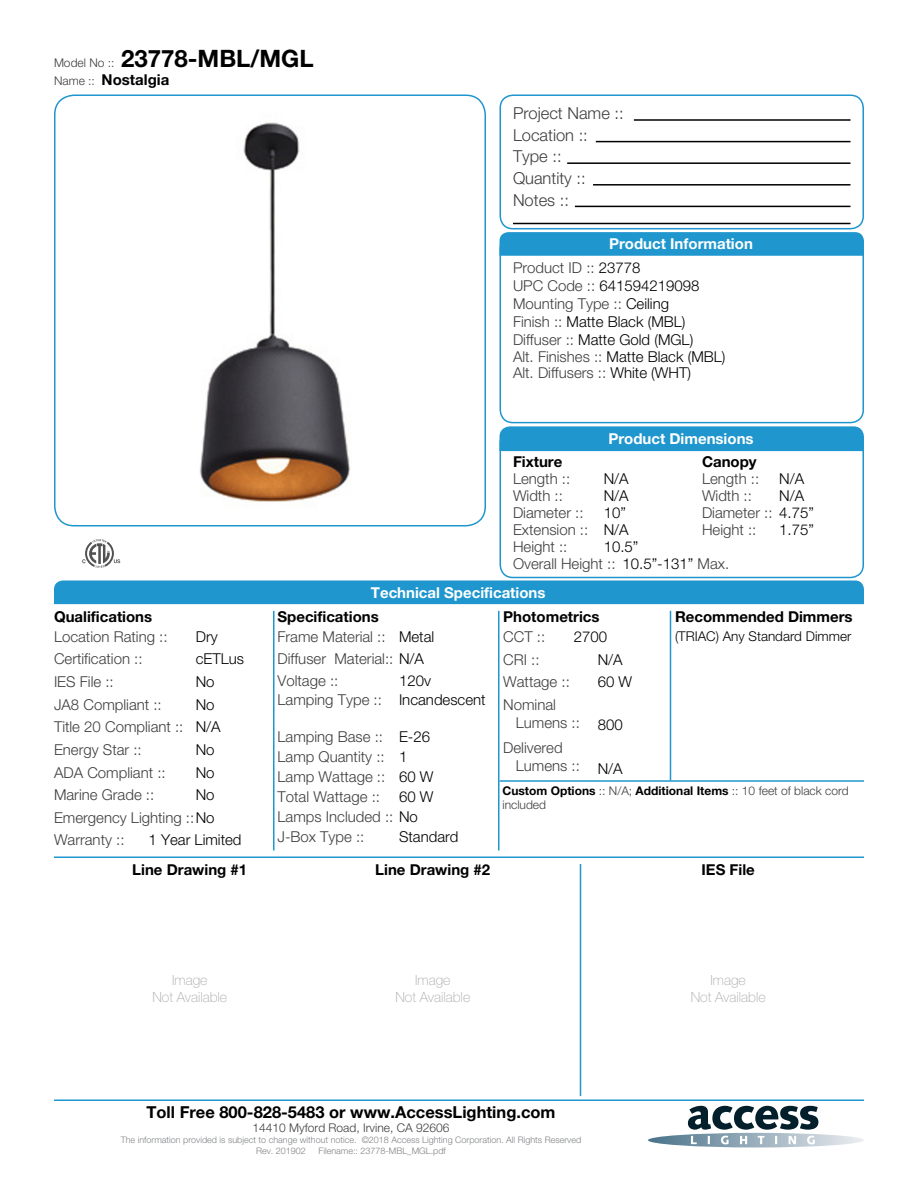
<style>
.page{position:relative;width:918px;height:1188px;background:#fff}
.page>*{position:absolute;margin:0;border:0;box-sizing:border-box;transform-origin:0 0}
.t1{font:700 24px "Helvetica Neue LT Std";color:#000001}
.Left_Justify{font:300 16.5px "Helvetica Neue LT Std";color:#3e3e3f}
.t2{font:700 16.5px "Helvetica Neue LT Std";color:#000001}
.Left_Justify-2{font:300 15px/18px "Helvetica Neue LT Std";color:#3e3e3f}
.Left_Justify-3{font:300 15px "Helvetica Neue LT Std";color:#000001}
.Left_Justify-4{font:700 15px "Helvetica Neue LT Std";color:#000001}
.t3{font:700 15px "Helvetica Neue LT Std";color:#fff}
.t4{font:100 13.95px/16.8px "Helvetica Neue LT Std";color:#a8a9ad;text-align:center}
.Left_Justify-5{font:300 13.5px "Helvetica Neue LT Std";color:#000001}
.Left_Justify-6{font:300 12px/14.4px "Helvetica Neue LT Std";color:#3e3e3f}
.t5{font:300 9px "Helvetica Neue LT Std";color:#808285}
.s1{font-weight:300;font-size:12px;color:#3e3e3f}
.s2{color:#000001}
.s3{color:#3e3e3f}
.s4{font-weight:700;color:#000001}
</style>
<div class="page">
<img style="left:200px;top:122px;width:150px;height:380px">
<svg style="left:648px;top:1106px;width:216px;height:42px"></svg>
<div style="left:499px;top:94px;width:365px;height:135px;border:2px solid #1f96cd;border-radius:13px"></div>
<div style="left:499px;top:235px;width:365px;height:188px;border:2px solid #1f96cd;border-radius:13px"></div>
<div style="left:499px;top:430px;width:365px;height:148px;border:2px solid #1f96cd;border-radius:13px"></div>
<svg style="left:82px;top:539px;width:38px;height:29px"></svg>
<hr style="left:634px;top:119px;width:217px;height:2px;background:#000001">
<hr style="left:596px;top:141px;width:254px;height:1px;background:#000001">
<hr style="left:593px;top:184px;width:258px;height:2px;background:#000001">
<hr style="left:567px;top:162px;width:283px;height:2px;background:#000001">
<hr style="left:575px;top:206px;width:275px;height:1px;background:#000001">
<hr style="left:513px;top:223px;width:337px;height:1px;background:#000001">
<svg style="left:500px;top:232px;width:364px;height:24px;background:#2397cd"></svg>
<div style="left:500px;top:426px;width:364px;height:25px;background:#1f96cd"></div>
<div style="left:54px;top:580px;width:810px;height:24px;background:#1f96cd"></div>
<hr style="left:54px;top:856px;width:810px;height:2px;background:#1f96cd">
<hr style="left:54px;top:1100px;width:810px;height:1px;background:#1f96cd">
<hr style="left:670px;top:611px;width:1px;height:170px;background:#1f96cd">
<hr style="left:580px;top:864px;width:1px;height:232px;background:#1f96cd">
<hr style="left:498px;top:611px;width:2px;height:239px;background:#1f96cd">
<hr style="left:273px;top:611px;width:1px;height:239px;background:#1f96cd">
<div style="left:54px;top:94px;width:432px;height:432px;border:2px solid #1f96cd;border-radius:20px"></div>
<hr style="left:500px;top:780px;width:364px;height:2px;background:#1f96cd">
<p class="t1" style="left:54px;top:44px;width:261px"><span class="s1">Model No ::</span> 23778-MBL/MGL</p>
<p class="Left_Justify-4" style="left:54px;top:70px;width:117px"><span class="s1">Name ::</span> Nostalgia</p>
<p class="Left_Justify" style="left:513px;top:103px;width:112px">Project Name ::</p>
<p class="Left_Justify" style="left:513px;top:125px;width:76px">Location ::</p>
<p class="Left_Justify" style="left:513px;top:146px;width:50px">Type ::</p>
<p class="Left_Justify" style="left:513px;top:168px;width:74px">Quantity ::</p>
<p class="Left_Justify" style="left:513px;top:190px;width:57px">Notes ::</p>
<p class="t3" style="left:609px;top:235px;width:145px">Product Information</p>
<p class="Left_Justify-2" style="left:513px;top:259px;width:129px">Product ID :: <span class="s2">23778</span></p>
<p class="Left_Justify-3" style="left:513px;top:277px;width:188px"><span class="s3">UPC Code ::</span> 641594219098</p>
<p class="Left_Justify-2" style="left:513px;top:295px;width:158px">Mounting Type :: <span class="s2">Ceiling</span></p>
<p class="Left_Justify-3" style="left:513px;top:313px;width:174px"><span class="s3">Finish ::</span> Matte Black (MBL)</p>
<p class="Left_Justify-3" style="left:513px;top:331px;width:182px"><span class="s3">Diffuser ::</span> Matte Gold (MGL)</p>
<p class="Left_Justify-3" style="left:513px;top:347px;width:214px"><span class="s3">Alt. Finishes ::</span> Matte Black (MBL)</p>
<p class="Left_Justify-2" style="left:513px;top:364px;width:180px">Alt. Diffusers :: <span class="s2">White (WHT)</span></p>
<p class="t3" style="left:608px;top:429px;width:147px">Product Dimensions</p>
<p class="Left_Justify-4" style="left:513px;top:453px;width:51px">Fixture</p>
<p class="Left_Justify-4" style="left:702px;top:453px;width:56px">Canopy</p>
<p class="Left_Justify-2" style="left:513px;top:470px;width:59px">Length ::</p>
<p class="Left_Justify-3" style="left:604px;top:470px;width:27px">N/A</p>
<p class="Left_Justify-2" style="left:702px;top:470px;width:59px">Length ::</p>
<p class="Left_Justify-3" style="left:779px;top:470px;width:27px">N/A</p>
<p class="Left_Justify-2" style="left:513px;top:487px;width:51px">Width ::</p>
<p class="Left_Justify-2" style="left:513px;top:537px;width:56px">Height ::</p>
<p class="Left_Justify-2" style="left:513px;top:503px;width:72px">Diameter ::</p>
<p class="Left_Justify-2" style="left:513px;top:520px;width:77px">Extension ::</p>
<p class="Left_Justify-3" style="left:604px;top:487px;width:27px">N/A</p>
<p class="Left_Justify-3" style="left:604px;top:537px;width:36px">10.5”</p>
<p class="Left_Justify-3" style="left:779px;top:487px;width:27px">N/A</p>
<p class="Left_Justify-2" style="left:702px;top:487px;width:51px">Width ::</p>
<p class="Left_Justify-3" style="left:604px;top:504px;width:24px">10”</p>
<p class="Left_Justify-2" style="left:702px;top:503px;width:113px">Diameter :: <span class="s2">4.75”</span></p>
<p class="Left_Justify-3" style="left:604px;top:520px;width:27px">N/A</p>
<p class="Left_Justify-3" style="left:779px;top:520px;width:36px">1.75”</p>
<p class="Left_Justify-2" style="left:702px;top:520px;width:56px">Height ::</p>
<p class="Left_Justify-2" style="left:513px;top:554px;width:104px">Overall Height ::</p>
<p class="Left_Justify-3" style="left:622px;top:554px;width:108px">10.5”-131” <span class="s3">Max.</span></p>
<p class="t3" style="left:371px;top:583px;width:176px">Technical Specifications</p>
<p class="Left_Justify-4" style="left:54px;top:607px;width:100px">Qualifications</p>
<p class="Left_Justify-4" style="left:278px;top:607px;width:103px">Specifications</p>
<p class="Left_Justify-2" style="left:54px;top:627px;width:115px">Location Rating ::</p>
<p class="Left_Justify-2" style="left:278px;top:627px;width:110px">Frame Material ::</p>
<p class="Left_Justify-2" style="left:278px;top:671px;width:62px">Voltage ::</p>
<p class="Left_Justify-3" style="left:196px;top:627px;width:23px">Dry</p>
<p class="Left_Justify-3" style="left:399px;top:627px;width:37px">Metal</p>
<p class="Left_Justify-3" style="left:399px;top:671px;width:33px">120v</p>
<p class="Left_Justify-2" style="left:54px;top:650px;width:90px">Certification ::</p>
<p class="Left_Justify-2" style="left:54px;top:695px;width:109px">JA8 Compliant ::</p>
<p class="Left_Justify-2" style="left:278px;top:650px;width:148px">Diffuser Material:: <span class="s2">N/A</span></p>
<p class="Left_Justify-2" style="left:278px;top:691px;width:106px">Lamping Type ::</p>
<p class="Left_Justify-2" style="left:278px;top:727px;width:107px">Lamping Base ::</p>
<p class="Left_Justify-2" style="left:278px;top:747px;width:109px">Lamp Quantity ::</p>
<p class="Left_Justify-2" style="left:278px;top:767px;width:109px">Lamp Wattage ::</p>
<p class="Left_Justify-2" style="left:278px;top:787px;width:104px">Total Wattage ::</p>
<p class="Left_Justify-2" style="left:278px;top:808px;width:142px">Lamps Included :: <span class="s2">No</span></p>
<p class="Left_Justify-3" style="left:196px;top:650px;width:50px">cETLus</p>
<p class="Left_Justify-3" style="left:196px;top:673px;width:20px">No</p>
<p class="Left_Justify-3" style="left:196px;top:695px;width:20px">No</p>
<p class="Left_Justify-3" style="left:196px;top:740px;width:20px">No</p>
<p class="Left_Justify-3" style="left:196px;top:763px;width:20px">No</p>
<p class="Left_Justify-3" style="left:196px;top:786px;width:20px">No</p>
<p class="Left_Justify-2" style="left:54px;top:673px;width:61px">IES File ::</p>
<p class="Left_Justify-3" style="left:399px;top:691px;width:88px">Incandescent</p>
<p class="Left_Justify-3" style="left:399px;top:727px;width:33px">E-26</p>
<p class="Left_Justify-3" style="left:399px;top:747px;width:10px">1</p>
<p class="Left_Justify-3" style="left:399px;top:767px;width:36px">60 W</p>
<p class="Left_Justify-3" style="left:399px;top:788px;width:36px">60 W</p>
<p class="Left_Justify-2" style="left:54px;top:718px;width:131px">Title 20 Compliant ::</p>
<p class="Left_Justify-3" style="left:196px;top:718px;width:27px">N/A</p>
<p class="Left_Justify-2" style="left:54px;top:740px;width:89px">Energy Star ::</p>
<p class="Left_Justify-2" style="left:54px;top:763px;width:113px">ADA Compliant ::</p>
<p class="Left_Justify-2" style="left:54px;top:786px;width:102px">Marine Grade ::</p>
<p class="Left_Justify-2" style="left:54px;top:808px;width:162px">Emergency Lighting ::<span class="s2">No</span></p>
<p class="Left_Justify-3" style="left:148px;top:831px;width:95px">1 Year Limited</p>
<p class="Left_Justify-3" style="left:399px;top:828px;width:61px">Standard</p>
<p class="Left_Justify-2" style="left:54px;top:831px;width:72px">Warranty ::</p>
<p class="Left_Justify-2" style="left:278px;top:828px;width:88px">J-Box Type ::</p>
<p class="Left_Justify-4" style="left:503px;top:607px;width:98px">Photometrics</p>
<p class="Left_Justify-4" style="left:675px;top:607px;width:179px">Recommended Dimmers</p>
<p class="Left_Justify-3" style="left:574px;top:627px;width:35px">2700</p>
<p class="Left_Justify-5" style="left:675px;top:628px;width:178px">(TRIAC) Any Standard Dimmer</p>
<p class="Left_Justify-3" style="left:598px;top:650px;width:27px">N/A</p>
<p class="Left_Justify-3" style="left:598px;top:673px;width:36px">60 W</p>
<p class="Left_Justify-3" style="left:598px;top:716px;width:27px">800</p>
<p class="Left_Justify-3" style="left:598px;top:759px;width:27px">N/A</p>
<p class="Left_Justify-2" style="left:503px;top:627px;width:43px">CCT ::</p>
<p class="Left_Justify-2" style="left:503px;top:650px;width:38px">CRI ::</p>
<p class="Left_Justify-2" style="left:503px;top:673px;width:68px">Wattage ::</p>
<p class="Left_Justify-2" style="left:516px;top:695px;width:66px;text-indent:-13px">Nominal<br>Lumens ::</p>
<p class="Left_Justify-2" style="left:516px;top:738px;width:66px;text-indent:-13px">Delivered<br>Lumens ::</p>
<p class="Left_Justify-6" style="left:502px;top:783px;width:348px"><span class="s4">Custom Options</span> :: N/A; <span class="s4">Additional Items</span> :: 10 feet of black cord included</p>
<p class="Left_Justify-4" style="left:132px;top:860px;width:116px">Line Drawing #1</p>
<p class="Left_Justify-4" style="left:375px;top:860px;width:116px">Line Drawing #2</p>
<p class="Left_Justify-4" style="left:702px;top:860px;width:55px">IES File</p>
<p class="t4" style="left:152px;top:971px;width:76px">Image<br>Not Available</p>
<p class="t4" style="left:395px;top:971px;width:76px">Image<br>Not Available</p>
<p class="t4" style="left:691px;top:971px;width:76px">Image<br>Not Available</p>
<p class="t2" style="left:146px;top:1101px;width:411px">Toll Free 800-828-5483 or www.AccessLighting.com</p>
<p class="Left_Justify-6" style="left:253px;top:1120px;width:198px">14410 Myford Road, Irvine, CA 92606</p>
<p class="t5" style="left:121px;top:1134px;width:462px">The information provided is subject to change without notice. ©2018 Access Lighting Corporation. All Rights Reserved</p>
<p class="t5" style="left:256px;top:1145px;width:51px">Rev. 201902</p>
<p class="t5" style="left:319px;top:1145px;width:129px">Filename:: 23778-MBL_MGL.pdf</p>
</div>
